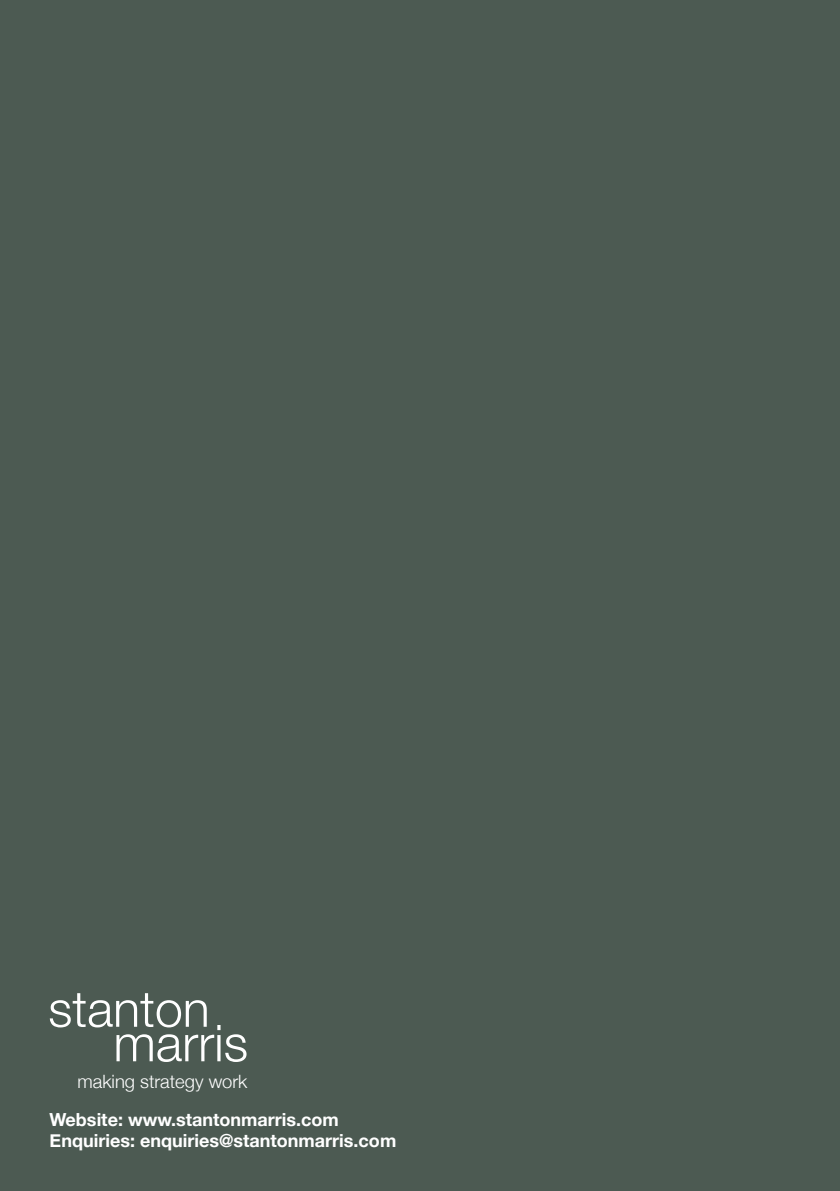
<style>
.page{position:relative;width:840px;height:1191px;background:#fff}
.page>*{position:absolute;margin:0;border:0;box-sizing:border-box;transform-origin:0 0}
.t1{font:300 50.8px "Helvetica Neue";color:#fff}
.t2{font:300 50px "Helvetica Neue";color:#fff}
.t3{font:300 18.4px "Helvetica Neue";color:#fff}
.t4{font:700 18px/21.6px "Helvetica Neue";color:#fff}
</style>
<div class="page">
<div style="left:0;top:0;width:839px;height:1191px;background:#4c5a52"></div>
<h2 class="t2" style="left:48px;top:978px;width:163px">stanton</h2>
<h1 class="t1" style="left:113px;top:1012px;width:136px">marris</h1>
<p class="t3" style="left:77px;top:1069px;width:171px">making strategy work</p>
<p class="t4" style="left:50px;top:1108px;width:348px">Website: www.stantonmarris.com<br>Enquiries: enquiries@stantonmarris.com</p>
</div>
